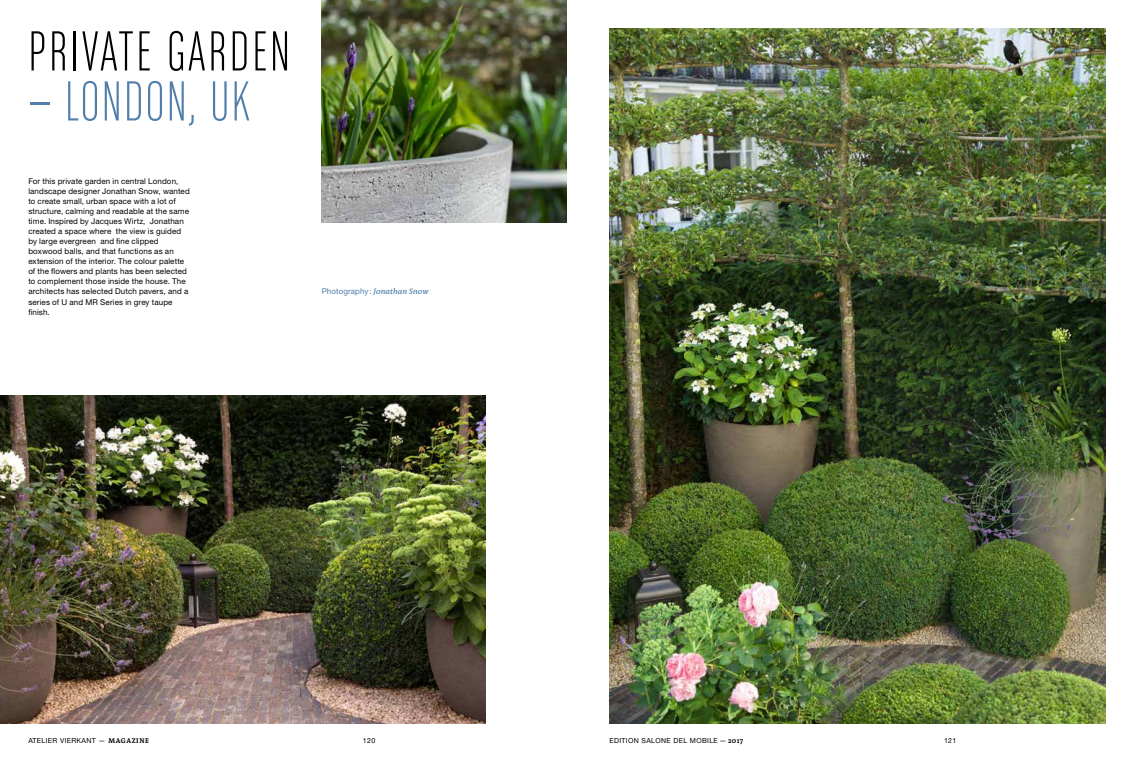
<style>
.page{position:relative;width:1134px;height:766px;background:#fff}
.page>*{position:absolute;margin:0;border:0;box-sizing:border-box;transform-origin:0 0}
.t1{font:60px "Chalet Comprime Milan Eighty";letter-spacing:.06em;color:#000}
.t2{font:60px "Chalet Comprime Milan Eighty";letter-spacing:.04em;color:#517faa}
.t3{font:8px/10px "Helvetica Neue LT";letter-spacing:.015em;color:#000}
.t4{font:8px "Helvetica Neue LT";letter-spacing:.015em;color:#517faa}
.t5{font:7px "Helvetica Neue LT";letter-spacing:.05em;color:#000}
.s1{font-family:"The Antiqua B W6";font-weight:600;font-style:italic}
.s2{font-family:"The Antiqua B W7";font-weight:700}
</style>
<div class="page">
<img style="left:322px;top:0;width:245px;height:223px">
<img style="left:609px;top:28px;width:497px;height:695px">
<img style="left:0;top:395px;width:485px;height:328px">
<h1 class="t1" style="left:28px;top:19px;width:263px">PRIVATE GARDEN</h1>
<h1 class="t2" style="left:28px;top:69px;width:222px">— LONDON, UK</h1>
<p class="t3" style="left:28px;top:176px;width:163px">For this private garden in central London, landscape designer Jonathan Snow, wanted to create small, urban space with a lot of structure, calming and readable at the same time. Inspired by Jacques Wirtz, Jonathan created a space where the view is guided by large evergreen and fine clipped boxwood balls, and that functions as an extension of the interior. The colour palette of the flowers and plants has been selected to complement those inside the house. The architects has selected Dutch pavers, and a series of U and MR Series in grey taupe finish.</p>
<p class="t4" style="left:322px;top:287px;width:108px">Photography : <span class="s1">Jonathan Snow</span></p>
<p class="t5" style="left:28px;top:735px;width:122px">ATELIER VIERKANT — <span class="s2">MAGAZINE</span></p>
<p class="t5" style="left:363px;top:735px;width:14px">120</p>
<p class="t5" style="left:609px;top:735px;width:135px">EDITION SALONE DEL MOBILE — <span class="s2">2017</span></p>
<p class="t5" style="left:944px;top:735px;width:14px">121</p>
</div>
